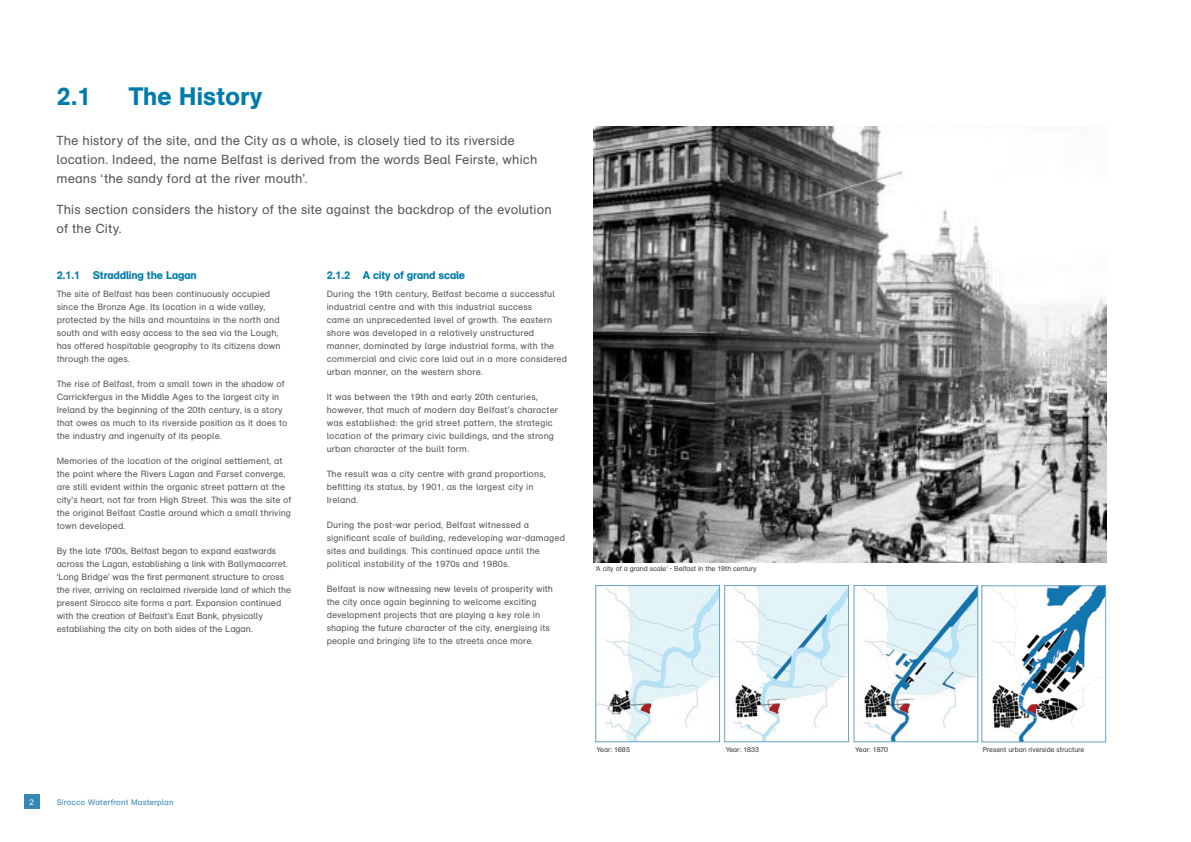
<style>
.page{position:relative;width:1191px;height:842px;background:#fff}
.page>*{position:absolute;margin:0;border:0;box-sizing:border-box;transform-origin:0 0}
.t1{font:25px "AG Schoolbook Medium A";letter-spacing:.01em;color:#007cab}
.t2{font:13px/19px "AG Schoolbook Regular A";letter-spacing:.01em;color:#58595b}
.t3{font:11px "AG Schoolbook Medium A";letter-spacing:-.01em;color:#007cab}
.t4{font:9px/13px "AG Schoolbook Regular A";letter-spacing:.01em;color:#58595b}
.t5{font:8px "AG Schoolbook Regular A";letter-spacing:.02em;color:#3488b4}
.t6{font:8px "Arial";color:#fff}
.t7{font:7px "AG Schoolbook Regular A";letter-spacing:-.01em;color:#414142}
</style>
<div class="page">
<div style="left:24px;top:794px;width:15px;height:15px;background:#3488b4"></div>
<img style="left:594px;top:126px;width:512px;height:436px">
<img style="left:597px;top:587px;width:121px;height:153px">
<div style="left:595px;top:585px;width:125px;height:157px;border:1px solid #6ca1c6"></div>
<img style="left:734px;top:587px;width:112px;height:153px">
<div style="left:724px;top:585px;width:124px;height:157px;border:1px solid #6ca1c6"></div>
<img style="left:863px;top:587px;width:113px;height:153px">
<div style="left:853px;top:585px;width:125px;height:157px;border:1px solid #6ca1c6"></div>
<img style="left:991px;top:587px;width:113px;height:153px">
<div style="left:981px;top:585px;width:125px;height:157px;border:1px solid #6ca1c6"></div>
<svg style="left:640px;top:704px;width:11px;height:10px"></svg>
<svg style="left:769px;top:704px;width:11px;height:10px"></svg>
<svg style="left:899px;top:704px;width:10px;height:9px"></svg>
<svg style="left:1027px;top:704px;width:10px;height:10px"></svg>
<h1 class="t1" style="left:57px;top:81px;width:36px">2.1</h1>
<h1 class="t1" style="left:129px;top:81px;width:135px">The History</h1>
<h2 class="t2" style="left:57px;top:131px;width:482px">The history of the site, and the City as a whole, is closely tied to its riverside location. Indeed, the name Belfast is derived from the words Beal Feirste, which means ‘the sandy ford at the river mouth’.</h2>
<h2 class="t2" style="left:57px;top:200px;width:497px">This section considers the history of the site against the backdrop of the evolution of the City.</h2>
<p class="t3" style="left:57px;top:268px;width:141px">2.1.1 Straddling the Lagan</p>
<p class="t4" style="left:57px;top:288px;width:225px">The site of Belfast has been continuously occupied since the Bronze Age. Its location in a wide valley, protected by the hills and mountains in the north and south and with easy access to the sea via the Lough, has offered hospitable geography to its citizens down through the ages.</p>
<p class="t4" style="left:57px;top:378px;width:232px">The rise of Belfast, from a small town in the shadow of Carrickfergus in the Middle Ages to the largest city in Ireland by the beginning of the 20th century, is a story that owes as much to its riverside position as it does to the industry and ingenuity of its people.</p>
<p class="t4" style="left:57px;top:455px;width:236px">Memories of the location of the original settlement, at the point where the Rivers Lagan and Farset converge, are still evident within the organic street pattern at the city’s heart, not far from High Street. This was the site of the original Belfast Castle around which a small thriving town developed.</p>
<p class="t4" style="left:57px;top:545px;width:236px">By the late 1700s, Belfast began to expand eastwards across the Lagan, establishing a link with Ballymacarret. ‘Long Bridge’ was the first permanent structure to cross the river, arriving on reclaimed riverside land of which the present Sirocco site forms a part. Expansion continued with the creation of Belfast’s East Bank, physically establishing the city on both sides of the Lagan.</p>
<p class="t3" style="left:327px;top:268px;width:140px">2.1.2 A city of grand scale</p>
<p class="t4" style="left:327px;top:288px;width:242px">During the 19th century, Belfast became a successful industrial centre and with this industrial success<br>came an unprecedented level of growth. The eastern shore was developed in a relatively unstructured manner, dominated by large industrial forms, with the commercial and civic core laid out in a more considered urban manner, on the western shore.</p>
<p class="t4" style="left:327px;top:391px;width:233px">It was between the 19th and early 20th centuries, however, that much of modern day Belfast’s character was established: the grid street pattern, the strategic location of the primary civic buildings, and the strong urban character of the built form.</p>
<p class="t4" style="left:327px;top:468px;width:220px">The result was a city centre with grand proportions, befitting its status, by 1901, as the largest city in<br>Ireland.</p>
<p class="t4" style="left:327px;top:519px;width:240px">During the post-war period, Belfast witnessed a significant scale of building, redeveloping war-damaged sites and buildings. This continued apace until the political instability of the 1970s and 1980s.</p>
<p class="t4" style="left:327px;top:583px;width:228px">Belfast is now witnessing new levels of prosperity with the city once again beginning to welcome exciting development projects that are playing a key role in shaping the future character of the city, energising its people and bringing life to the streets once more.</p>
<p class="t7" style="left:595px;top:564px;width:163px">‘A city of a grand scale’ - Belfast in the 19th century</p>
<p class="t6" style="left:30px;top:797px;width:6px">2</p>
<p class="t5" style="left:57px;top:798px;width:118px">Sirocco Waterfront Masterplan</p>
<p class="t7" style="left:596px;top:746px;width:35px">Year: 1685</p>
<p class="t7" style="left:725px;top:746px;width:35px">Year: 1833</p>
<p class="t7" style="left:855px;top:746px;width:34px">Year: 1870</p>
<p class="t7" style="left:982px;top:746px;width:103px">Present urban riverside structure</p>
</div>
